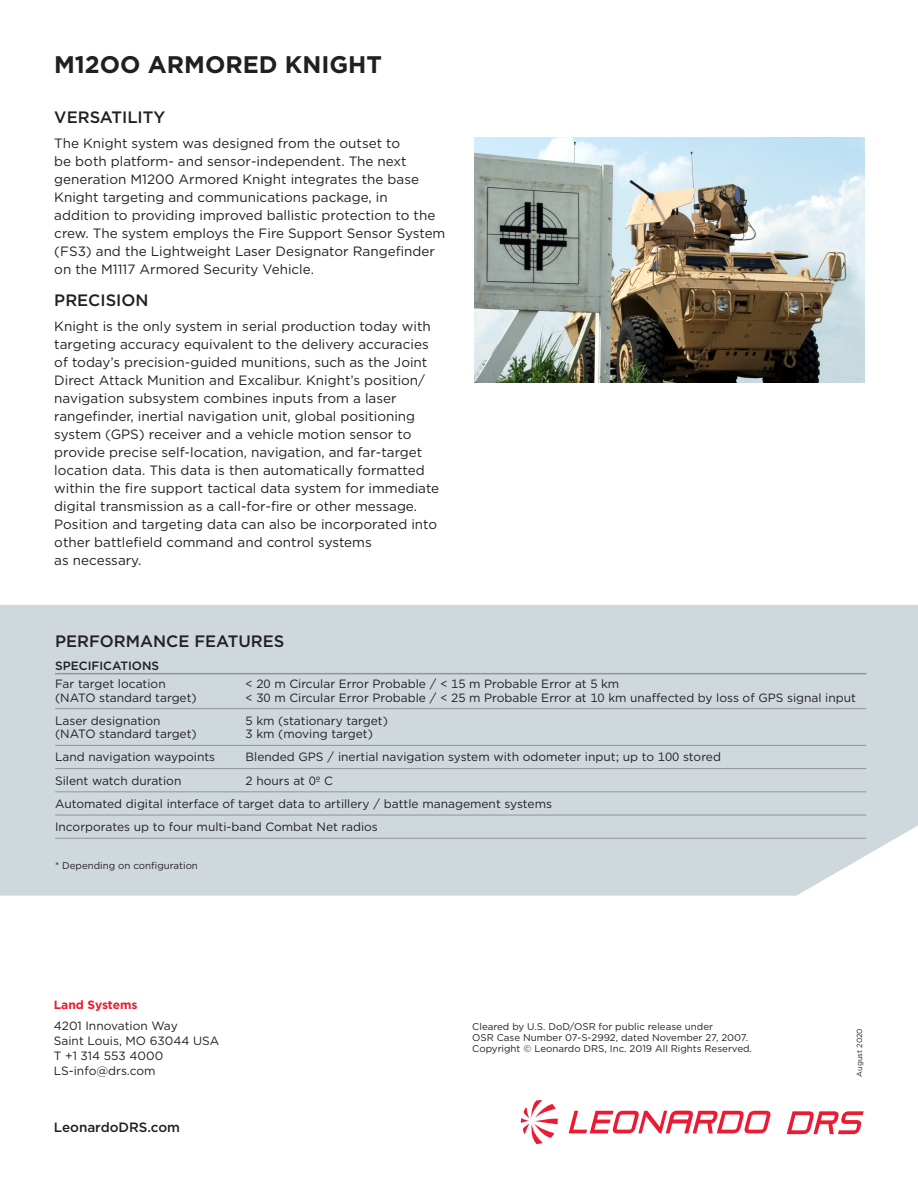
<style>
.page{position:relative;width:918px;height:1188px;background:#fff}
.page>*{position:absolute;margin:0;border:0;box-sizing:border-box;transform-origin:0 0}
.Heading_1_-_Large{font:700 24px "Gotham";color:#231f20}
.Heading_2_for_paragr{font:500 16.5px "Gotham";color:#231f20}
.Heading_2_for_tables{font:500 16.5px "Gotham";color:#231f20}
.Paragraph_text{font:13.5px/18px "Gotham";color:#231f20}
.t1{font:500 13.5px "Gotham";color:#231f20}
.Table_row{font:12px/15px "Gotham";color:#231f20}
.Table_heading{font:500 12px "Gotham";color:#231f20}
.t2{font:700 12px "Gotham";color:#ed1a33}
.Legal{font:9.75px/11.2px "Gotham";color:#231f20}
.t3{font:7.5px "Gotham";color:#231f20}
</style>
<div class="page">
<svg style="left:569px;top:1111px;width:202px;height:22px"></svg>
<svg style="left:521px;top:1100px;width:37px;height:44px"></svg>
<svg style="left:787px;top:1111px;width:77px;height:23px"></svg>
<div style="left:0;top:605px;width:918px;height:291px;background:#cfd8dd"></div>
<img style="left:474px;top:137px;width:390px;height:245px">
<hr style="left:55px;top:673px;width:811px;height:1px;background:#939598">
<hr style="left:55px;top:708px;width:811px;height:1px;background:#939598">
<hr style="left:55px;top:745px;width:811px;height:1px;background:#939598">
<hr style="left:55px;top:768px;width:811px;height:1px;background:#939598">
<hr style="left:55px;top:791px;width:811px;height:1px;background:#939598">
<hr style="left:55px;top:815px;width:811px;height:1px;background:#939598">
<hr style="left:55px;top:838px;width:811px;height:1px;background:#939598">
<p class="Heading_1_-_Large" style="left:54px;top:49px;width:330px">M12OO ARMORED KNIGHT</p>
<p class="Heading_2_for_paragr" style="left:54px;top:107px;width:112px">VERSATILITY</p>
<p class="Paragraph_text" style="left:54px;top:134px;width:393px">The Knight system was designed from the outset to<br>be both platform- and sensor-independent. The next generation M1200 Armored Knight integrates the base Knight targeting and communications package, in addition to providing improved ballistic protection to the crew. The system employs the Fire Support Sensor System (FS3) and the Lightweight Laser Designator Rangefinder on the M1117 Armored Security Vehicle.</p>
<p class="Heading_2_for_paragr" style="left:54px;top:290px;width:96px">PRECISION</p>
<p class="Paragraph_text" style="left:54px;top:317px;width:386px">Knight is the only system in serial production today with targeting accuracy equivalent to the delivery accuracies of today’s precision-guided munitions, such as the Joint Direct Attack Munition and Excalibur. Knight’s position/ navigation subsystem combines inputs from a laser rangefinder, inertial navigation unit, global positioning system (GPS) receiver and a vehicle motion sensor to provide precise self-location, navigation, and far-target location data. This data is then automatically formatted within the fire support tactical data system for immediate digital transmission as a call-for-fire or other message.<br>Position and targeting data can also be incorporated into other battlefield command and control systems<br>as necessary.</p>
<p class="Heading_2_for_tables" style="left:55px;top:631px;width:231px">PERFORMANCE FEATURES</p>
<p class="Table_heading" style="left:55px;top:658px;width:106px">SPECIFICATIONS</p>
<p class="Table_row" style="left:55px;top:676px;width:112px">Far target location</p>
<p class="Table_row" style="left:246px;top:676px;width:375px">&lt; 20 m Circular Error Probable / &lt; 15 m Probable Error at 5 km</p>
<p class="Table_row" style="left:55px;top:690px;width:143px">(NATO standard target)</p>
<p class="Table_row" style="left:246px;top:690px;width:612px">&lt; 30 m Circular Error Probable / &lt; 25 m Probable Error at 10 km unaffected by loss of GPS signal input</p>
<p class="Table_row" style="left:55px;top:713px;width:107px">Laser designation</p>
<p class="Table_row" style="left:246px;top:713px;width:144px">5 km (stationary target)</p>
<p class="Table_row" style="left:55px;top:726px;width:143px">(NATO standard target)</p>
<p class="Table_row" style="left:246px;top:726px;width:129px">3 km (moving target)</p>
<p class="Table_row" style="left:55px;top:749px;width:162px">Land navigation waypoints</p>
<p class="Table_row" style="left:246px;top:749px;width:477px">Blended GPS / inertial navigation system with odometer input; up to 100 stored</p>
<p class="Table_row" style="left:55px;top:773px;width:128px">Silent watch duration</p>
<p class="Table_row" style="left:246px;top:773px;width:89px">2 hours at 0º C</p>
<p class="Table_row" style="left:55px;top:796px;width:499px">Automated digital interface of target data to artillery / battle management systems</p>
<p class="Table_row" style="left:55px;top:819px;width:324px">Incorporates up to four multi-band Combat Net radios</p>
<p class="Legal" style="left:55px;top:860px;width:144px">* Depending on configuration</p>
<p class="t2" style="left:54px;top:996px;width:85px">Land Systems</p>
<p class="Table_row" style="left:54px;top:1018px;width:167px">4201 Innovation Way<br>Saint Louis, MO 63044 USA<br>T +1 314 553 4000<br>LS-info@drs.com</p>
<p class="Legal" style="left:472px;top:1020px;width:281px">Cleared by U.S. DoD/OSR for public release under<br>OSR Case Number 07-S-2992, dated November 27, 2007.<br>Copyright © Leonardo DRS, Inc. 2019 All Rights Reserved.</p>
<p class="t3" style="left:855px;top:1077px;width:50px;rotate:-90deg">August 2020</p>
<p class="t1" style="left:54px;top:1118px;width:128px">LeonardoDRS.com</p>
</div>
